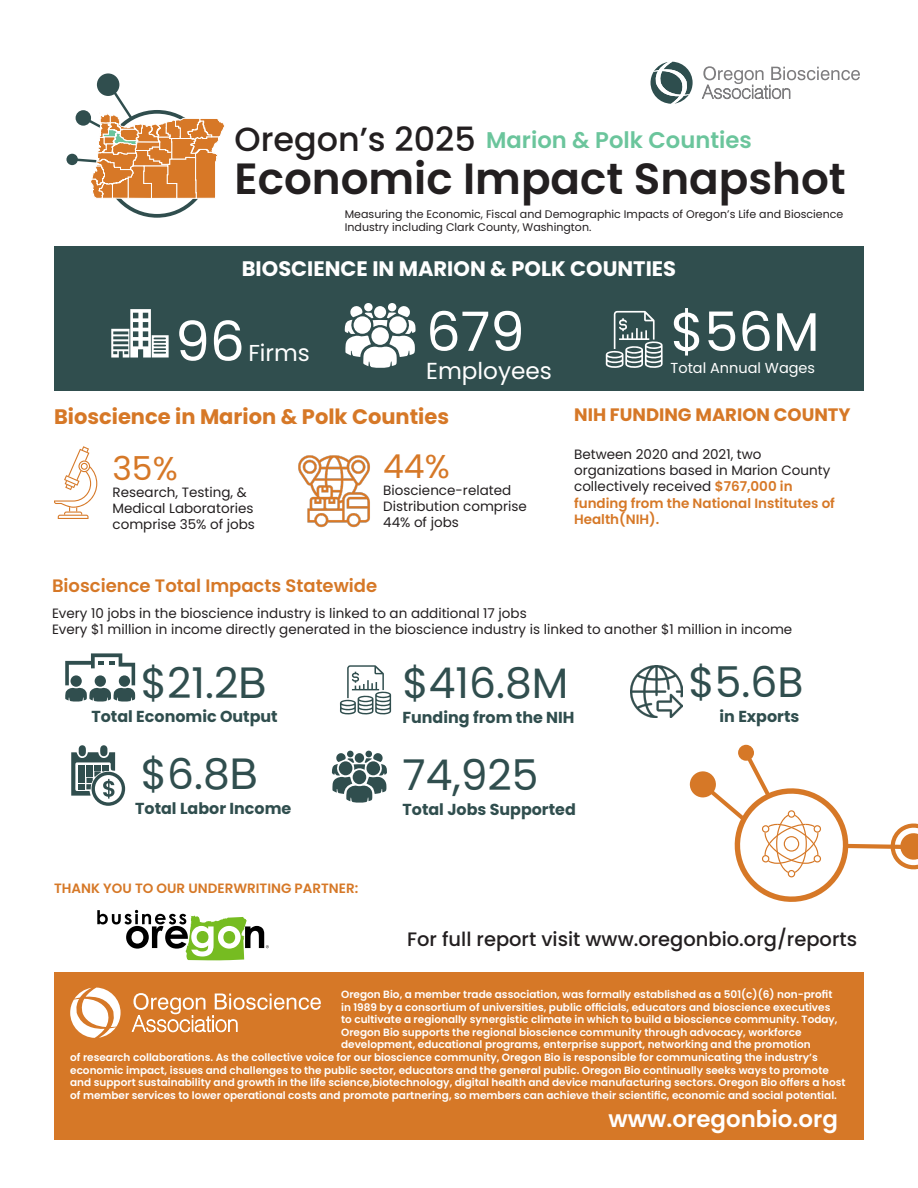
<style>
.page{position:relative;width:918px;height:1188px;background:#fff}
.page>*{position:absolute;margin:0;border:0;box-sizing:border-box;transform-origin:0 0}
.t1{font:55.05px "Poppins";color:#fff}
.t2{font:54.3px "Poppins";color:#fff}
.t3{font:600 43.65px "Poppins";color:#231f20}
.t4{font:42.45px "Poppins";color:#304e4e}
.t5{font:500 33.45px "Poppins";color:#231f20}
.t6{font:33px "Poppins";color:#d67827}
.t7{font:23.1px "Poppins";color:#fff}
.t8{font:600 22.95px "Poppins";color:#fff}
.t9{font:600 22.65px "Poppins";color:#6bc59c}
.t10{font:700 21px "Poppins";color:#d67827}
.t11{font:700 21px "Poppins";color:#fff}
.t12{font:500 19.5px "Poppins";color:#231f20}
.t13{font:600 18px "Poppins";color:#d67827}
.t14{font:700 18px "Poppins";color:#d67827}
.t15{font:700 15.9px "Poppins";color:#304e4e}
.t16{font:14.55px "Poppins";color:#fff}
.t17{font:13.5px/16.2px "Poppins";color:#231f20}
.t18{font:600 13.5px "Poppins";color:#d67827}
.t19{font:11.1px/13.2px "Poppins";color:#231f20}
.t20{font:600 10.5px "Poppins";color:#fff}
.s1{font-weight:600;color:#d67827}
.s2{font-family:"Arial"}
</style>
<div class="page">
<div style="left:97px;top:73px;width:22px;height:23px;background:#304e4e;border-radius:50%"></div>
<div style="left:66px;top:154px;width:12px;height:11px;background:#304e4e;border-radius:50%"></div>
<svg style="left:72px;top:84px;width:153px;height:134px"></svg>
<svg style="left:54px;top:446px;width:43px;height:73px"></svg>
<img style="left:298px;top:455px;width:72px;height:72px">
<div style="left:54px;top:246px;width:810px;height:145px;background:#304e4e"></div>
<svg style="left:111px;top:309px;width:58px;height:49px"></svg>
<div style="left:364px;top:303px;width:9px;height:8px;background:#fff;border-radius:50%"></div>
<div style="left:388px;top:303px;width:8px;height:8px;background:#fff;border-radius:50%"></div>
<svg style="left:345px;top:306px;width:71px;height:62px"></svg>
<svg style="left:606px;top:311px;width:57px;height:57px"></svg>
<div style="left:689px;top:771px;width:27px;height:27px;background:#d67827;border-radius:50%"></div>
<div style="left:738px;top:745px;width:16px;height:16px;background:#d67827;border-radius:50%"></div>
<svg style="left:702px;top:752px;width:216px;height:150px"></svg>
<svg style="left:651px;top:62px;width:42px;height:42px"></svg>
<svg style="left:702px;top:66px;width:158px;height:33px"></svg>
<svg style="left:97px;top:910px;width:172px;height:51px"></svg>
<div style="left:54px;top:972px;width:810px;height:168px;background:#d67827"></div>
<svg style="left:70px;top:988px;width:51px;height:50px"></svg>
<svg style="left:132px;top:993px;width:189px;height:39px"></svg>
<svg style="left:65px;top:653px;width:70px;height:49px"></svg>
<div style="left:119px;top:675px;width:11px;height:12px;background:#304e4e;border-radius:50%"></div>
<svg style="left:340px;top:665px;width:51px;height:50px"></svg>
<div style="left:347px;top:751px;width:7px;height:6px;background:#304e4e;border-radius:50%"></div>
<div style="left:365px;top:751px;width:7px;height:6px;background:#304e4e;border-radius:50%"></div>
<svg style="left:332px;top:753px;width:55px;height:50px"></svg>
<svg style="left:71px;top:745px;width:54px;height:61px"></svg>
<img style="left:631px;top:665px;width:52px;height:53px">
<p class="t5" style="left:234px;top:120px;width:243px">Oregon’s 2025</p>
<p class="t9" style="left:486px;top:127px;width:267px">Marion &amp; Polk Counties</p>
<p class="t3" style="left:234px;top:153px;width:613px">Economic Impact Snapshot</p>
<p class="t19" style="left:345px;top:207px;width:500px">Measuring the Economic, Fiscal and Demographic Impacts of Oregon’s Life and Bioscience<br>Industry including Clark County, Washington.</p>
<p class="t11" style="left:242px;top:256px;width:436px">BIOSCIENCE IN MARION &amp; POLK COUNTIES</p>
<p class="t1" style="left:175px;top:310px;width:71px">96</p>
<p class="t7" style="left:248px;top:340px;width:63px">Firms</p>
<p class="t2" style="left:426px;top:300px;width:100px">679</p>
<p class="t2" style="left:671px;top:300px;width:151px">$56M</p>
<p class="t7" style="left:426px;top:358px;width:127px">Employees</p>
<p class="t16" style="left:671px;top:359px;width:146px">Total Annual Wages</p>
<p class="t10" style="left:54px;top:405px;width:397px">Bioscience in Marion &amp; Polk Counties</p>
<p class="t14" style="left:574px;top:404px;width:278px">NIH FUNDING MARION COUNTY</p>
<p class="t6" style="left:113px;top:449px;width:67px">35%</p>
<p class="t6" style="left:383px;top:447px;width:68px">44%</p>
<p class="t17" style="left:113px;top:484px;width:144px">Research, Testing, &amp;<br>Medical Laboratories comprise 35% of jobs</p>
<p class="t17" style="left:383px;top:482px;width:145px">Bioscience-related<br>Distribution comprise<br>44% of jobs</p>
<p class="t17" style="left:574px;top:446px;width:262px">Between 2020 and 2021, two organizations based in Marion County collectively received <span class="s1">$767,000 in funding from the National Institutes of<br>Health(NIH).</span></p>
<p class="t13" style="left:52px;top:576px;width:327px">Bioscience Total Impacts Statewide</p>
<p class="t17" style="left:52px;top:605px;width:476px">Every 10 jobs in the bioscience industry is linked to an additional 17 jobs</p>
<p class="t17" style="left:52px;top:621px;width:742px">Every $1 million in income directly generated in the bioscience industry is linked to another $1 million in income</p>
<p class="t4" style="left:141px;top:659px;width:128px">$21.2<span class="s2">B</span></p>
<p class="t4" style="left:402px;top:659px;width:167px">$416.8M</p>
<p class="t4" style="left:688px;top:657px;width:116px">$5.6B</p>
<p class="t15" style="left:91px;top:707px;width:188px">Total Economic Output</p>
<p class="t15" style="left:402px;top:708px;width:174px">Funding from the NIH</p>
<p class="t15" style="left:720px;top:707px;width:81px">in Exports</p>
<p class="t4" style="left:141px;top:750px;width:119px">$6.8<span class="s2">B</span></p>
<p class="t4" style="left:402px;top:751px;width:138px">74,925</p>
<p class="t15" style="left:135px;top:799px;width:158px">Total Labor Income</p>
<p class="t15" style="left:402px;top:800px;width:175px">Total Jobs Supported</p>
<p class="t18" style="left:54px;top:881px;width:306px">THANK YOU TO OUR UNDERWRITING PARTNER:</p>
<p class="t12" style="left:407px;top:928px;width:451px">For full report visit www.oregonbio.org/reports</p>
<p class="t20" style="left:341px;top:988px;width:493px">Oregon Bio, a member trade association, was formally established as a 501(c)(6) non-profit</p>
<p class="t20" style="left:341px;top:1001px;width:491px">in 1989 by a consortium of universities, public officials, educators and bioscience executives</p>
<p class="t20" style="left:341px;top:1013px;width:498px">to cultivate a regionally synergistic climate in which to build a bioscience community. Today,</p>
<p class="t20" style="left:341px;top:1026px;width:462px">Oregon Bio supports the regional bioscience community through advocacy, workforce</p>
<p class="t20" style="left:341px;top:1039px;width:471px">development, educational programs, enterprise support, networking and the promotion</p>
<p class="t20" style="left:70px;top:1051px;width:749px">of research collaborations. As the collective voice for our bioscience community, Oregon Bio is responsible for communicating the industry’s</p>
<p class="t20" style="left:70px;top:1064px;width:760px">economic impact, issues and challenges to the public sector, educators and the general public. Oregon Bio continually seeks ways to promote</p>
<p class="t20" style="left:70px;top:1076px;width:777px">and support sustainability and growth in the life science,biotechnology, digital health and device manufacturing sectors. Oregon Bio offers a host</p>
<p class="t20" style="left:70px;top:1089px;width:768px">of member services to lower operational costs and promote partnering, so members can achieve their scientific, economic and social potential.</p>
<p class="t8" style="left:609px;top:1105px;width:231px">www.oregonbio.org</p>
</div>
